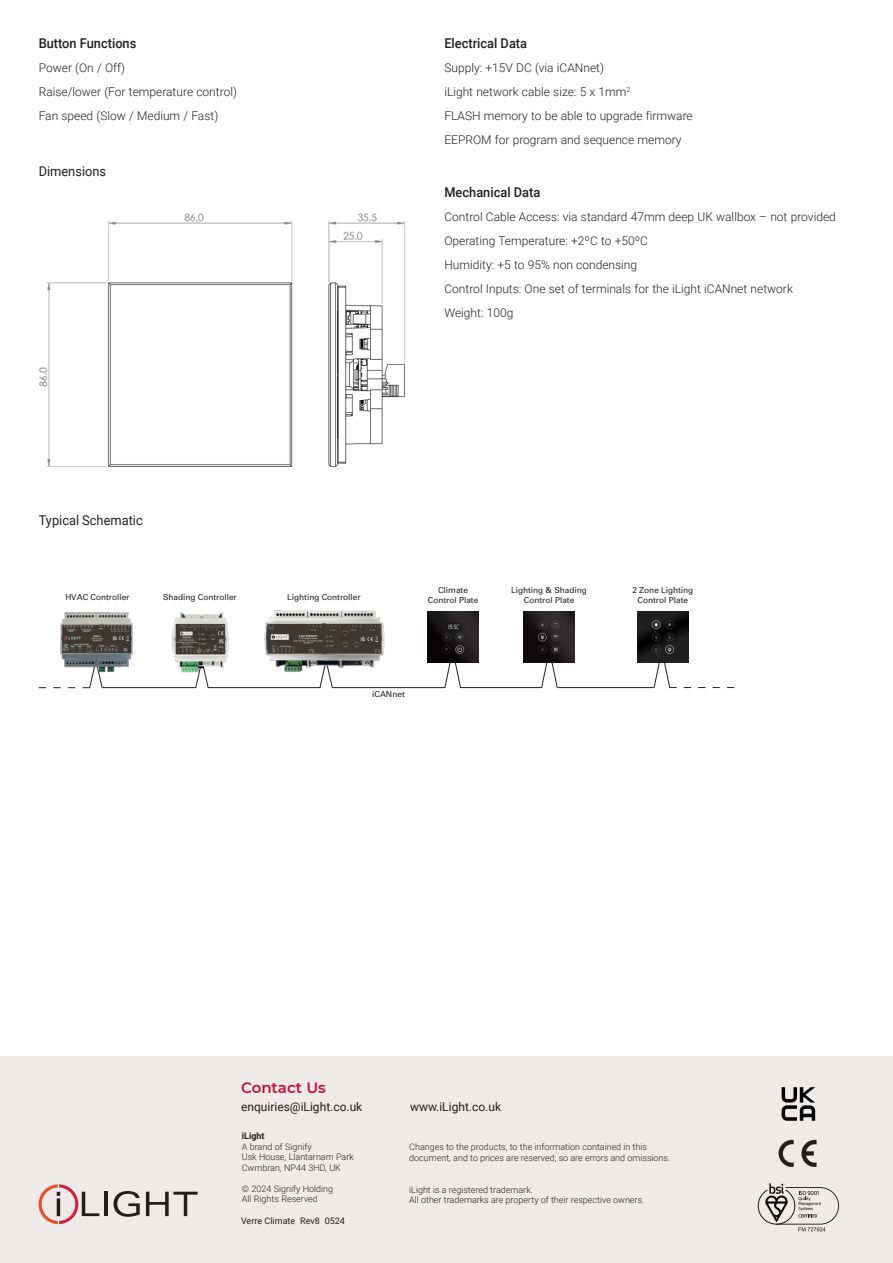
<style>
.page{position:relative;width:893px;height:1263px;background:#fff}
.page>*{position:absolute;margin:0;border:0;box-sizing:border-box;transform-origin:0 0}
.t1{font:600 15px "Montserrat";color:#c80d3a}
.Subtitle_1{font:500 13.5px "Roboto";color:#231f20;scale:.95 1}
.Subtitle_1-2{font:13.5px "Roboto";color:#231f20;scale:.95 1}
.Main_Paragraph{font:300 12px "Roboto";color:#231f20}
.t2{font:12px "Roboto";color:#231f20}
._09_Backpage_Body{font:300 9px/10.8px "Roboto";color:#231f20}
._09_Backpage_Body-2{font:9px "Roboto";color:#231f20}
._09_Backpage_Body-3{font:700 9px "Roboto";color:#231f20}
.t3{font:8.25px/9.9px "Univers";color:#231f20;text-align:center}
</style>
<div class="page">
<div style="left:0;top:1056px;width:893px;height:207px;background:#edeae9"></div>
<svg style="left:39px;top:1184px;width:60px;height:40px"></svg>
<hr style="left:105px;top:1192px;width:3px;height:24px;background:#211e1e">
<svg style="left:114px;top:1191px;width:26px;height:26px"></svg>
<svg style="left:146px;top:1192px;width:52px;height:24px"></svg>
<svg style="left:195px;top:676px;width:14px;height:13px"></svg>
<svg style="left:319px;top:677px;width:14px;height:12px"></svg>
<hr style="left:102px;top:687px;width:94px;height:1px;background:#231f20">
<svg style="left:444px;top:662px;width:17px;height:27px"></svg>
<hr style="left:332px;top:687px;width:113px;height:1px;background:#231f20">
<hr style="left:208px;top:687px;width:112px;height:1px;background:#231f20">
<svg style="left:39px;top:676px;width:64px;height:13px"></svg>
<hr style="left:460px;top:687px;width:81px;height:1px;background:#231f20">
<hr style="left:558px;top:687px;width:96px;height:1px;background:#231f20">
<svg style="left:541px;top:662px;width:17px;height:26px"></svg>
<svg style="left:653px;top:649px;width:81px;height:40px"></svg>
<img style="left:264px;top:610px;width:121px;height:67px">
<img style="left:428px;top:611px;width:50px;height:51px">
<img style="left:637px;top:611px;width:51px;height:51px">
<img style="left:524px;top:611px;width:51px;height:51px">
<img style="left:172px;top:612px;width:57px;height:64px">
<img style="left:60px;top:612px;width:73px;height:64px">
<svg style="left:782px;top:1087px;width:33px;height:34px"></svg>
<svg style="left:779px;top:1140px;width:37px;height:27px"></svg>
<svg style="left:758px;top:1183px;width:81px;height:48px"></svg>
<img style="left:39px;top:213px;width:366px;height:254px">
<p class="Subtitle_1" style="left:39px;top:34px;width:104px">Button Functions</p>
<p class="Main_Paragraph" style="left:39px;top:60px;width:88px">Power (On / Off)</p>
<p class="Main_Paragraph" style="left:39px;top:84px;width:200px">Raise/lower (For temperature control)</p>
<p class="Main_Paragraph" style="left:39px;top:108px;width:181px">Fan speed (Slow / Medium / Fast)</p>
<p class="Subtitle_1-2" style="left:39px;top:162px;width:72px">Dimensions</p>
<p class="Subtitle_1-2" style="left:39px;top:511px;width:111px">Typical Schematic</p>
<p class="Subtitle_1" style="left:444px;top:34px;width:89px">Electrical Data</p>
<p class="Main_Paragraph" style="left:444px;top:60px;width:161px">Supply: +15V DC (via iCANnet)</p>
<p class="Main_Paragraph" style="left:444px;top:84px;width:188px">iLight network cable size: 5 x 1mm<sup>2</sup></p>
<p class="Main_Paragraph" style="left:444px;top:108px;width:250px">FLASH memory to be able to upgrade firmware</p>
<p class="Main_Paragraph" style="left:444px;top:132px;width:239px">EEPROM for program and sequence memory</p>
<p class="Subtitle_1" style="left:444px;top:183px;width:102px">Mechanical Data</p>
<p class="Main_Paragraph" style="left:444px;top:208px;width:393px">Control Cable Access: via standard 47mm deep UK wallbox – not provided</p>
<p class="Main_Paragraph" style="left:444px;top:232px;width:205px">Operating Temperature: +2ºC to +50ºC</p>
<p class="Main_Paragraph" style="left:444px;top:256px;width:194px">Humidity: +5 to 95% non condensing</p>
<p class="Main_Paragraph" style="left:444px;top:280px;width:350px">Control Inputs: One set of terminals for the iLight iCANnet network</p>
<p class="Main_Paragraph" style="left:444px;top:304px;width:70px">Weight: 100g</p>
<p class="t3" style="left:65px;top:593px;width:66px">HVAC Controller</p>
<p class="t3" style="left:163px;top:593px;width:75px">Shading Controller</p>
<p class="t3" style="left:287px;top:593px;width:75px">Lighting Controller</p>
<p class="t3" style="left:428px;top:585px;width:52px">Climate<br>Control Plate</p>
<p class="t3" style="left:511px;top:585px;width:77px">Lighting &amp; Shading<br>Control Plate</p>
<p class="t3" style="left:632px;top:585px;width:62px">2 Zone Lighting<br>Control Plate</p>
<p class="t3" style="left:372px;top:690px;width:34px">iCANnet</p>
<p class="t1" style="left:241px;top:1077px;width:86px">Contact Us</p>
<p class="t2" style="left:241px;top:1098px;width:123px">enquiries@iLight.co.uk</p>
<p class="t2" style="left:410px;top:1098px;width:93px">www.iLight.co.uk</p>
<p class="_09_Backpage_Body-3" style="left:242px;top:1130px;width:24px">iLight</p>
<p class="_09_Backpage_Body" style="left:242px;top:1141px;width:114px">A brand of Signify<br>Usk House, Llantarnam Park</p>
<p class="_09_Backpage_Body" style="left:242px;top:1162px;width:101px">Cwmbran, NP44 3HD, UK</p>
<p class="_09_Backpage_Body" style="left:242px;top:1183px;width:93px">© 2024 Signify Holding</p>
<p class="_09_Backpage_Body" style="left:242px;top:1193px;width:78px">All Rights Reserved</p>
<p class="_09_Backpage_Body-2" style="left:241px;top:1214px;width:105px">Verre Climate Rev8 0524</p>
<p class="_09_Backpage_Body" style="left:409px;top:1141px;width:263px">Changes to the products, to the information contained in this document, and to prices are reserved; so are errors and omissions.</p>
<p class="_09_Backpage_Body" style="left:409px;top:1183px;width:237px">iLight is a registered trademark.<br>All other trademarks are property of their respective owners.</p>
</div>
